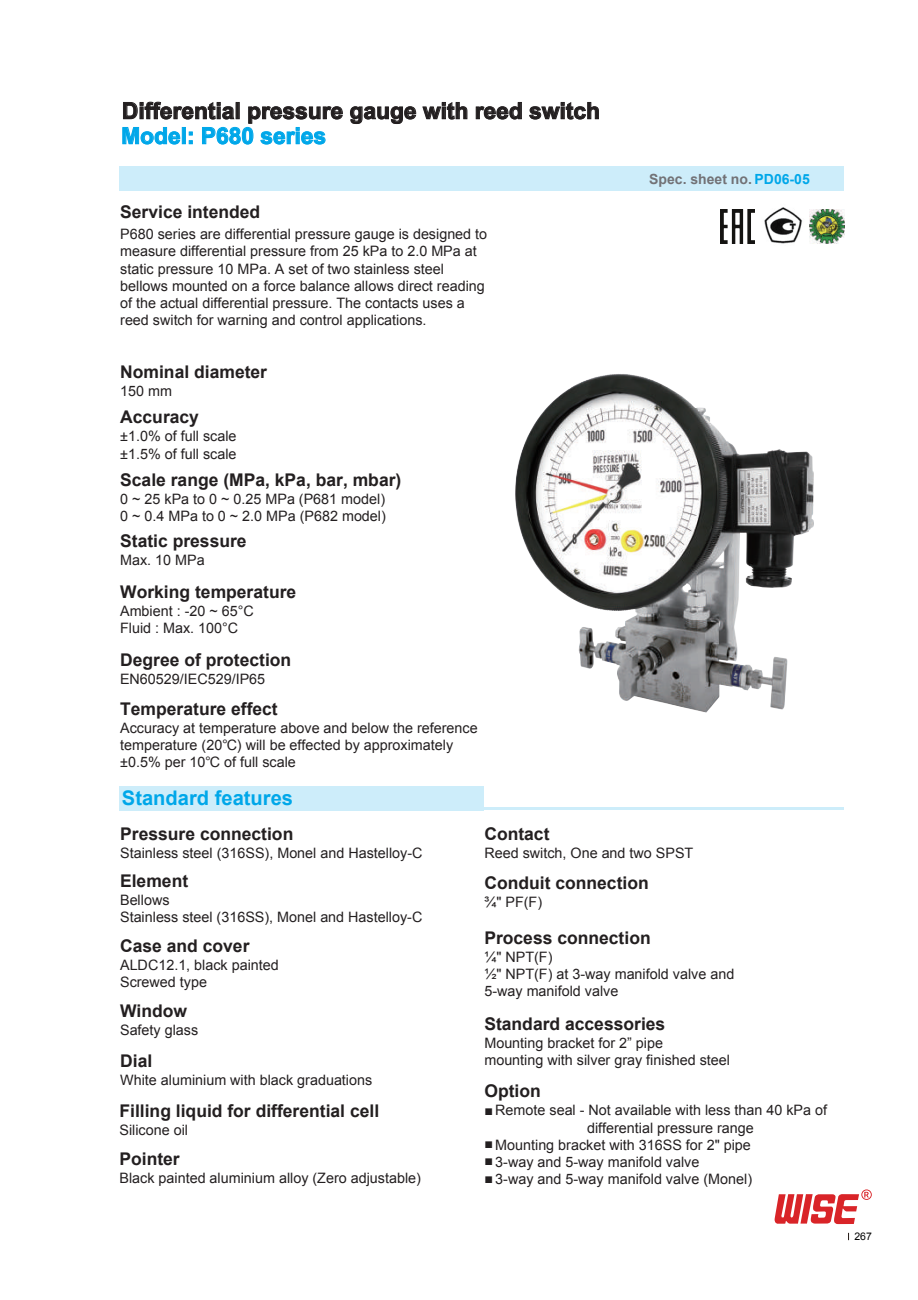
<style>
.page{position:relative;width:918px;height:1300px;background:#fff}
.page>*{position:absolute;margin:0;border:0;box-sizing:border-box;transform-origin:0 0}
.t1{font:700 22.75px "Arial";color:#231f20}
.t2{font:700 22.75px "Arial";color:#00a7e9}
.t3{font:700 20.12px "Arial";color:#00a7e9}
.t4{font:700 17.5px "Arial";color:#231f20}
.t5{font:14.35px/17.2px "Arial";color:#231f20}
.t6{font:700 14px "Arial";color:#727276}
.t7{font:10.5px "Arial";color:#030303}
.s1{font-family:"Arial Unicode MS"}
.s2{color:#00a7e9}
</style>
<div class="page">
<svg style="left:350px;top:106px;width:66px;height:18px"></svg>
<svg style="left:422px;top:102px;width:45px;height:17px"></svg>
<svg style="left:476px;top:102px;width:46px;height:17px"></svg>
<svg style="left:529px;top:102px;width:70px;height:17px"></svg>
<div style="left:120px;top:166px;width:724px;height:24px;background:#cdedfa"></div>
<div style="left:120px;top:786px;width:364px;height:24px;background:#cdedfa"></div>
<hr style="left:484px;top:808px;width:360px;height:2px;background:#00a7e9">
<svg style="left:122px;top:102px;width:221px;height:42px"></svg>
<svg style="left:774px;top:1189px;width:98px;height:35px"></svg>
<img style="left:764px;top:207px;width:38px;height:37px">
<img style="left:809px;top:209px;width:35px;height:35px">
<img style="left:721px;top:209px;width:33px;height:34px">
<img style="left:515px;top:374px;width:298px;height:339px">
<h1 class="t1" style="left:122px;top:96px;width:479px">Differential pressure gauge with reed switch</h1>
<h1 class="t2" style="left:121px;top:121px;width:206px">Model: P680 series</h1>
<p class="t4" style="left:120px;top:200px;width:142px">Service intended</p>
<p class="t5" style="left:120px;top:226px;width:368px">P680 series are differential pressure gauge is designed to measure differential pressure from 25 kPa to 2.0 MPa at static pressure 10 MPa. A set of two stainless steel bellows mounted on a force balance allows direct reading of the actual differential pressure. The contacts uses a reed switch for warning and control applications.</p>
<p class="t4" style="left:120px;top:360px;width:148px">Nominal diameter</p>
<p class="t5" style="left:120px;top:382px;width:53px">150 mm</p>
<p class="t4" style="left:120px;top:405px;width:80px">Accuracy</p>
<p class="t5" style="left:120px;top:428px;width:118px">±1.0% of full scale ±1.5% of full scale</p>
<p class="t4" style="left:120px;top:468px;width:283px">Scale range (MPa, kPa, bar, mbar)</p>
<p class="t5" style="left:120px;top:490px;width:267px">0 ~ 25 kPa to 0 ~ 0.25 MPa (P681 model)<br>0 ~ 0.4 MPa to 0 ~ 2.0 MPa (P682 model)</p>
<p class="t4" style="left:120px;top:529px;width:128px">Static pressure</p>
<p class="t5" style="left:120px;top:551px;width:86px">Max. 10 MPa</p>
<p class="t4" style="left:120px;top:580px;width:177px">Working temperature</p>
<p class="t5" style="left:120px;top:602px;width:135px">Ambient : -20 ~ 65°C<br>Fluid : Max. 100°C</p>
<p class="t4" style="left:120px;top:648px;width:173px">Degree of protection</p>
<p class="t5" style="left:120px;top:670px;width:147px">EN60529/IEC529/IP65</p>
<p class="t4" style="left:120px;top:697px;width:159px">Temperature effect</p>
<p class="t5" style="left:120px;top:719px;width:359px">Accuracy at temperature above and below the reference temperature (20<span class="s1">℃)</span> will be effected by approximately ±0.5% per 10<span class="s1">℃</span> of full scale</p>
<h2 class="t3" style="left:122px;top:784px;width:173px">Standard features</h2>
<p class="t6" style="left:649px;top:169px;width:162px">Spec. sheet no. <span class="s2">PD06-05</span></p>
<p class="t4" style="left:120px;top:822px;width:175px">Pressure connection</p>
<p class="t5" style="left:120px;top:844px;width:304px">Stainless steel (316SS), Monel and Hastelloy-C</p>
<p class="t4" style="left:120px;top:869px;width:70px">Element</p>
<p class="t5" style="left:120px;top:891px;width:304px">Bellows<br>Stainless steel (316SS), Monel and Hastelloy-C</p>
<p class="t4" style="left:120px;top:934px;width:131px">Case and cover</p>
<p class="t5" style="left:120px;top:956px;width:160px">ALDC12.1, black painted<br>Screwed type</p>
<p class="t4" style="left:120px;top:999px;width:69px">Window</p>
<p class="t5" style="left:120px;top:1021px;width:80px">Safety glass</p>
<p class="t4" style="left:120px;top:1049px;width:34px">Dial</p>
<p class="t5" style="left:120px;top:1071px;width:254px">White aluminium with black graduations</p>
<p class="t4" style="left:119px;top:1099px;width:261px">Filling liquid for differential cell</p>
<p class="t5" style="left:119px;top:1121px;width:70px">Silicone oil</p>
<p class="t4" style="left:119px;top:1147px;width:62px">Pointer</p>
<p class="t5" style="left:119px;top:1170px;width:303px">Black painted aluminium alloy (Zero adjustable)</p>
<p class="t4" style="left:484px;top:822px;width:67px">Contact</p>
<p class="t5" style="left:484px;top:844px;width:210px">Reed switch, One and two SPST</p>
<p class="t4" style="left:484px;top:871px;width:166px">Conduit connection</p>
<p class="t5" style="left:484px;top:893px;width:59px">¾" PF(F)</p>
<p class="t4" style="left:484px;top:926px;width:168px">Process connection</p>
<p class="t5" style="left:484px;top:948px;width:251px">¼" NPT(F)<br>½" NPT(F) at 3-way manifold valve and<br>5-way manifold valve</p>
<p class="t4" style="left:484px;top:1012px;width:182px">Standard accessories</p>
<p class="t5" style="left:484px;top:1034px;width:247px">Mounting bracket for 2” pipe<br>mounting with silver gray finished steel</p>
<p class="t4" style="left:484px;top:1079px;width:58px">Option</p>
<p class="t5" style="left:484px;top:1102px;width:344px">■Remote seal - Not available with less than 40 kPa of</p>
<p class="t5" style="left:587px;top:1119px;width:168px">differential pressure range</p>
<p class="t5" style="left:495px;top:1136px;width:257px">Mounting bracket with 316SS for 2" pipe</p>
<p class="t5" style="left:495px;top:1153px;width:206px">3-way and 5-way manifold valve</p>
<p class="t5" style="left:484px;top:1170px;width:269px">■3-way and 5-way manifold valve (Monel)</p>
<p class="t5" style="left:484px;top:1135px;width:10px">■ ■</p>
<p class="t7" style="left:854px;top:1229px;width:19px">267</p>
</div>
